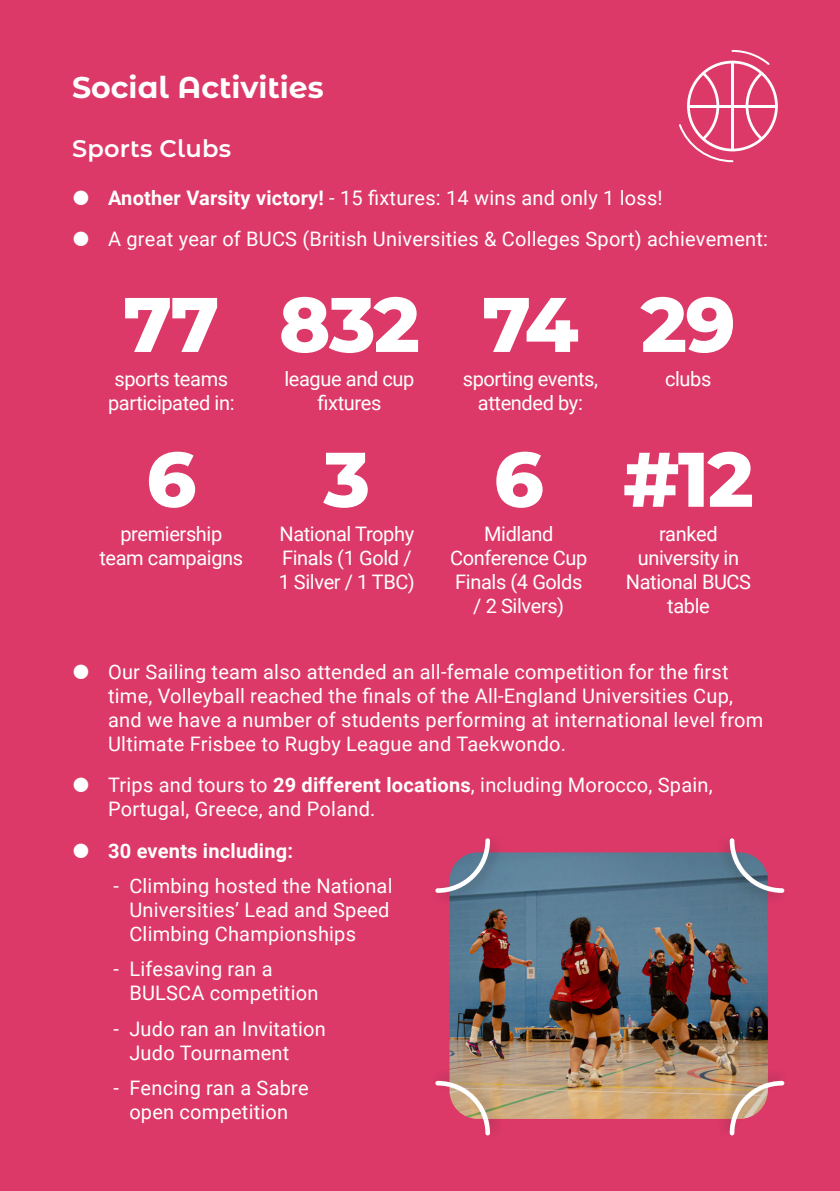
<style>
.page{position:relative;width:840px;height:1191px;background:#fff}
.page>*{position:absolute;margin:0;border:0;box-sizing:border-box;transform-origin:0 0}
.t1{font:800 77.2px "Montserrat Alternates";letter-spacing:-.02em;color:#fff}
.t2{font:700 30px "Montserrat Alternates";color:#fff}
.Body_copy{font:600 24px "Montserrat Alternates";letter-spacing:.01em;color:#fff}
.Body_copy-2{font:20px/24px "Roboto";letter-spacing:.01em;color:#fff}
.Body_copy-3{font:20px/24px "Roboto";letter-spacing:-.02em;color:#fff;text-align:center}
.t3{font:700 20px "Roboto";letter-spacing:.01em;color:#fff}
.s1{font-weight:700}
</style>
<div class="page">
<div style="left:0;top:0;width:839px;height:1191px;background:#dc3968"></div>
<img style="left:449px;top:852px;width:318px;height:267px">
<div style="left:430px;top:833px;width:72px;height:73px;background:#231f20;opacity:.25"></div>
<svg style="left:433px;top:836px;width:59px;height:59px"></svg>
<div style="left:716px;top:833px;width:73px;height:73px;background:#231f20;opacity:.25"></div>
<svg style="left:727px;top:836px;width:59px;height:59px"></svg>
<div style="left:430px;top:1067px;width:72px;height:73px;background:#231f20;opacity:.25"></div>
<svg style="left:433px;top:1078px;width:59px;height:59px"></svg>
<div style="left:716px;top:1067px;width:73px;height:73px;background:#231f20;opacity:.25"></div>
<svg style="left:727px;top:1078px;width:59px;height:59px"></svg>
<svg style="left:679px;top:49px;width:98px;height:114px"></svg>
<p class="t2" style="left:72px;top:66px;width:253px">Social Activities</p>
<p class="Body_copy" style="left:72px;top:131px;width:160px">Sports Clubs</p>
<p class="Body_copy-2" style="left:108px;top:185px;width:555px"><span class="s1">Another Varsity victory!</span> - 15 fixtures: 14 wins and only 1 loss!</p>
<p class="Body_copy-2" style="left:108px;top:226px;width:661px">A great year of BUCS (British Universities &amp; Colleges Sport) achievement:</p>
<p class="t1" style="left:123px;top:268px;width:97px">77</p>
<p class="Body_copy-3" style="left:108px;top:366px;width:128px">sports teams participated in:</p>
<p class="t1" style="left:146px;top:423px;width:52px">6</p>
<p class="Body_copy-3" style="left:99px;top:521px;width:145px">premiership team campaigns</p>
<p class="t1" style="left:279px;top:268px;width:142px">832</p>
<p class="Body_copy-3" style="left:284px;top:366px;width:131px">league and cup fixtures</p>
<p class="t1" style="left:323px;top:423px;width:48px">3</p>
<p class="Body_copy-3" style="left:278px;top:521px;width:138px;text-align:left">National Trophy<br>Finals (1 Gold /<br>1 Silver / 1 TBC)</p>
<p class="t1" style="left:482px;top:268px;width:98px">74</p>
<p class="Body_copy-3" style="left:462px;top:366px;width:137px">sporting events, attended by:</p>
<p class="t1" style="left:493px;top:423px;width:52px">6</p>
<p class="Body_copy-3" style="left:450px;top:521px;width:139px">Midland<br>Conference Cup<br>Finals (4 Golds / 2 Silvers)</p>
<p class="t1" style="left:640px;top:268px;width:96px">29</p>
<p class="Body_copy-2" style="left:664px;top:366px;width:48px">clubs</p>
<p class="t1" style="left:622px;top:423px;width:132px">#12</p>
<p class="Body_copy-3" style="left:625px;top:521px;width:127px">ranked university in<br>National BUCS table</p>
<p class="Body_copy-2" style="left:108px;top:659px;width:656px">Our Sailing team also attended an all-female competition for the first time, Volleyball reached the finals of the All-England Universities Cup, and we have a number of students performing at international level from Ultimate Frisbee to Rugby League and Taekwondo.</p>
<p class="Body_copy-2" style="left:108px;top:772px;width:605px">Trips and tours to <span class="s1">29 different locations</span>, including Morocco, Spain,<br>Portugal, Greece, and Poland.</p>
<p class="t3" style="left:108px;top:836px;width:186px">30 events including:</p>
<p class="Body_copy-2" style="left:129px;top:873px;width:264px;text-indent:-16px">- Climbing hosted the National<br>Universities’ Lead and Speed<br>Climbing Championships</p>
<p class="Body_copy-2" style="left:129px;top:956px;width:190px;text-indent:-16px">- Lifesaving ran a<br>BULSCA competition</p>
<p class="Body_copy-2" style="left:129px;top:1015px;width:198px;text-indent:-16px">- Judo ran an Invitation<br>Judo Tournament</p>
<p class="Body_copy-2" style="left:113px;top:1075px;width:197px;text-align:center">- Fencing ran a Sabre open competition</p>
</div>
